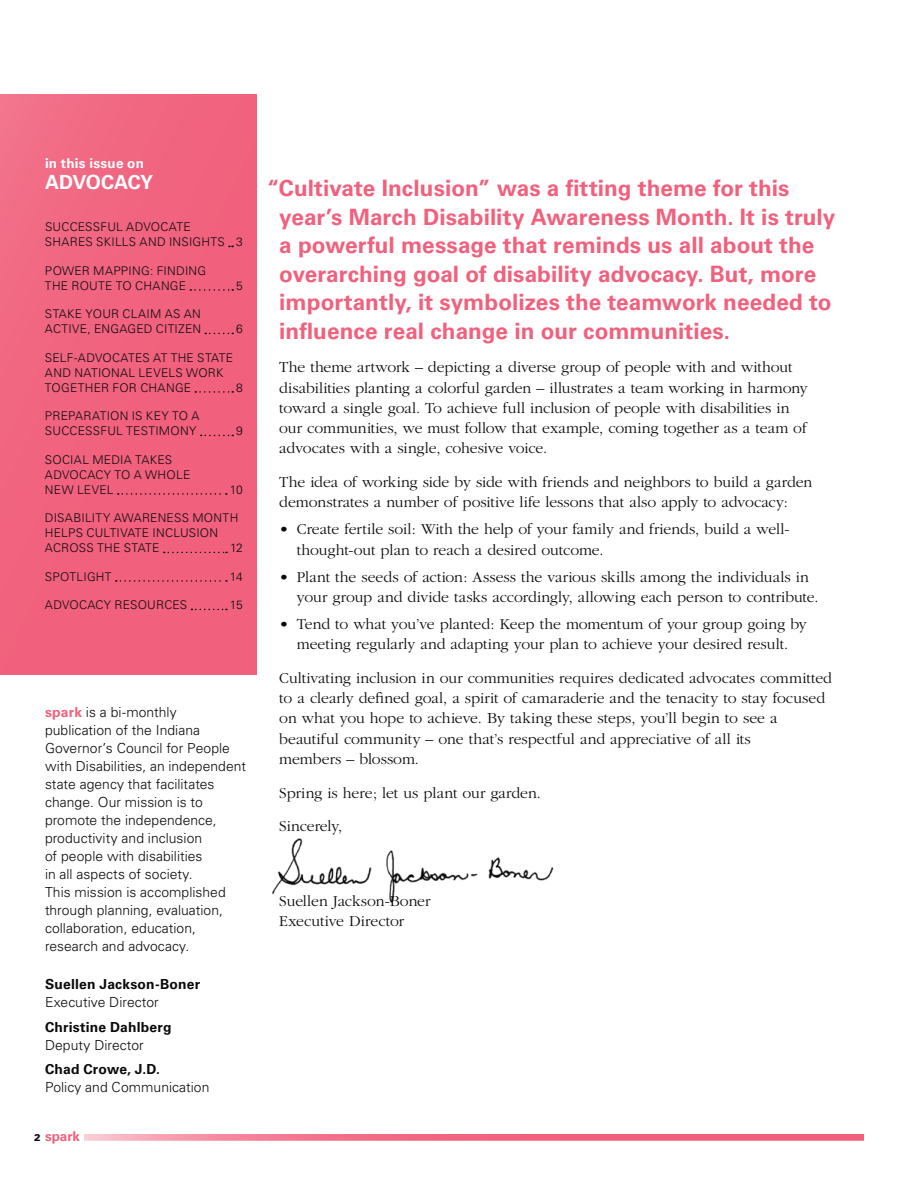
<style>
.page{position:relative;width:918px;height:1188px;background:#fff}
.page>*{position:absolute;margin:0;border:0;box-sizing:border-box;transform-origin:0 0}
.t1{font:700 22.5px/28.5px "Univers";letter-spacing:.005em;color:#f1607c}
.t2{font:700 19.5px "Univers";color:#fff}
.t3{font:300 15.75px/20.2px "Garamond";letter-spacing:-.005em;color:#0b0a0b}
.t4{font:300 13.8px/18px "Univers";letter-spacing:.005em;color:#0b0a0b}
.t5{font:700 13.8px "Univers";letter-spacing:.015em;color:#0b0a0b}
.t6{font:700 13.5px "Univers";letter-spacing:.02em;color:#fff}
.t7{font:700 13.5px "Univers";letter-spacing:-.005em;color:#f1607c}
.t8{font:300 12px/15px "Univers";letter-spacing:.025em;color:#0b0a0b}
.s1{font-weight:700;color:#f1607c}
.s2{font-weight:900;font-size:9.75px;color:#0b0a0b}
</style>
<div class="page">
<div style="left:0;top:94px;width:256px;height:581px;background:#f1627e"></div>
<img style="left:272px;top:838px;width:282px;height:65px">
<svg style="left:190px;top:289px;width:43px;height:2px"></svg>
<svg style="left:205px;top:333px;width:28px;height:1px"></svg>
<svg style="left:195px;top:391px;width:38px;height:2px"></svg>
<svg style="left:201px;top:435px;width:32px;height:1px"></svg>
<svg style="left:118px;top:493px;width:109px;height:2px"></svg>
<svg style="left:164px;top:552px;width:63px;height:1px"></svg>
<svg style="left:116px;top:580px;width:111px;height:2px"></svg>
<svg style="left:191px;top:609px;width:36px;height:1px"></svg>
<svg style="left:84px;top:1134px;width:780px;height:7px;background:#f2778f"></svg>
<p class="t6" style="left:45px;top:156px;width:100px">in this issue on</p>
<p class="t2" style="left:45px;top:171px;width:15px">advocacy</p>
<p class="t8" style="left:45px;top:220px;width:25px">SUCCESS</p>
<p class="t8" style="left:45px;top:220px;width:174px;text-indent:56px">FUL ADVOCATE<br>SHARES SKI LLS AND I NSIG HTS</p>
<p class="t8" style="left:45px;top:263px;width:161px">POWER MAPPI NG : FI NDI NG<br>THE ROUTE TO CHANGE</p>
<p class="t8" style="left:236px;top:235px;width:8px">3</p>
<p class="t8" style="left:236px;top:278px;width:8px">5</p>
<p class="t8" style="left:45px;top:307px;width:157px">STAKE YO UR CLAI M AS AN<br>ACTIVE, ENGAGED</p>
<p class="t8" style="left:156px;top:322px;width:7px">CITI</p>
<p class="t8" style="left:178px;top:322px;width:24px">ZEN</p>
<p class="t8" style="left:236px;top:322px;width:8px">6</p>
<p class="t8" style="left:45px;top:350px;width:182px;text-indent:108px">AT THE STATE<br>AND NATIO NAL LEVELS WO RK<br>TOGET</p>
<p class="t8" style="left:45px;top:350px;width:92px">SE LF-ADVOCATES</p>
<p class="t8" style="left:85px;top:380px;width:99px">HER FOR CHANGE</p>
<p class="t8" style="left:236px;top:380px;width:8px">8</p>
<p class="t8" style="left:45px;top:409px;width:156px">PREPARATIO N IS KEY TO A<br>SUCCESS</p>
<p class="t8" style="left:101px;top:424px;width:33px">FUL TESTI</p>
<p class="t8" style="left:159px;top:424px;width:39px">MONY</p>
<p class="t8" style="left:236px;top:424px;width:8px">9</p>
<p class="t8" style="left:45px;top:452px;width:145px;text-indent:29px">AL MEDIA TAKES<br>ADVOCACY TO A WHO LE<br>NEW LEVEL</p>
<p class="t8" style="left:45px;top:452px;width:8px">SOCI</p>
<p class="t8" style="left:230px;top:482px;width:15px">10</p>
<p class="t8" style="left:45px;top:511px;width:195px;text-indent:147px">MONTH<br>HELPS CULTIVATE I NCLUSION<br>ACROSS</p>
<p class="t8" style="left:45px;top:511px;width:130px">DISABI LITY AWARENESS</p>
<p class="t8" style="left:97px;top:541px;width:56px">THE STATE</p>
<p class="t8" style="left:230px;top:541px;width:14px">12</p>
<p class="t8" style="left:45px;top:569px;width:9px">SPOT</p>
<p class="t8" style="left:77px;top:569px;width:34px">LIG HT</p>
<p class="t8" style="left:230px;top:569px;width:14px">14</p>
<p class="t8" style="left:45px;top:598px;width:87px">ADVOCACY RESO</p>
<p class="t8" style="left:147px;top:598px;width:26px">URCES</p>
<p class="t8" style="left:230px;top:598px;width:14px">15</p>
<p class="t4" style="left:45px;top:703px;width:202px"><span class="s1">spark</span> IS A BI-MONTHLY<br>PUBLICATION OF THE INDIANA<br>GOVERNOR’S COUNCIL FOR PEOPLE<br>WITH DISABILITIES, AN INDEPENDENT<br>STATE AGENCY THAT FACILITATES<br>CHANGE. OUR MISSION IS TO<br>PROMOTE THE INDEPENDENCE,<br>PRODUCTIVITY AND INCLUSION<br>OF PEOPLE WITH DISABILITIES<br>IN ALL ASPECTS OF SOCIETY.<br>THIS MISSION IS ACCOMPLISHED<br>THROUGH PLANNING, EVALUATION,<br>COLLABORATION, EDUCATION,<br>RESEARCH AND ADVOCACY.</p>
<p class="t5" style="left:45px;top:976px;width:157px">Suellen Jackson-Boner</p>
<p class="t4" style="left:45px;top:993px;width:115px">EXECUTIVE DIRECTOR</p>
<p class="t5" style="left:45px;top:1019px;width:128px">Christine Dahlberg</p>
<p class="t4" style="left:45px;top:1036px;width:100px">DEPUTY DIRECTOR</p>
<p class="t5" style="left:45px;top:1061px;width:117px">Chad Crowe, J.D.</p>
<p class="t4" style="left:45px;top:1078px;width:166px">POLICY AND COMMUNICATION</p>
<p class="t7" style="left:34px;top:1128px;width:47px"><span class="s2">2</span> spark</p>
<p class="t1" style="left:279px;top:174px;width:558px;text-indent:-12px">“Cultivate Inclusion” was a fitting theme for this year’s March Disability Awareness Month. It is truly a powerful message that reminds us all about the overarching goal of disability advocacy. But, more importantly, it symbolizes the teamwork needed to influence real change in our communities.</p>
<p class="t3" style="left:279px;top:358px;width:530px">The theme artwork – depicting a diverse group of people with and without disabilities planting a colorful garden – illustrates a team working in harmony toward a single goal. To achieve full inclusion of people with disabilities in our communities, we must follow that example, coming together as a team of advocates with a single, cohesive voice.</p>
<p class="t3" style="left:279px;top:472px;width:535px">The idea of working side by side with friends and neighbors to build a garden demonstrates a number of positive life lessons that also apply to advocacy:</p>
<p class="t3" style="left:297px;top:520px;width:494px;text-indent:-18px">• Create fertile soil: With the help of your family and friends, build a well&shy;thought-out plan to reach a desired outcome.</p>
<p class="t3" style="left:297px;top:567px;width:523px;text-indent:-18px">• Plant the seeds of action: Assess the various skills among the individuals in your group and divide tasks accordingly, allowing each person to contribute.</p>
<p class="t3" style="left:279px;top:614px;width:529px;text-align:center">• Tend to what you’ve planted: Keep the momentum of your group going by meeting regularly and adapting your plan to achieve your desired result.</p>
<p class="t3" style="left:279px;top:668px;width:554px">Cultivating inclusion in our communities requires dedicated advocates committed to a clearly defined goal, a spirit of camaraderie and the tenacity to stay focused on what you hope to achieve. By taking these steps, you’ll begin to see a beautiful community – one that’s respectful and appreciative of all its<br>members – blossom.</p>
<p class="t3" style="left:279px;top:776px;width:263px;line-height:33.8px">Spring is here; let us plant our garden.<br>Sincerely,</p>
<p class="t3" style="left:279px;top:891px;width:153px">Suellen Jackson-Boner<br>Executive Director</p>
</div>
